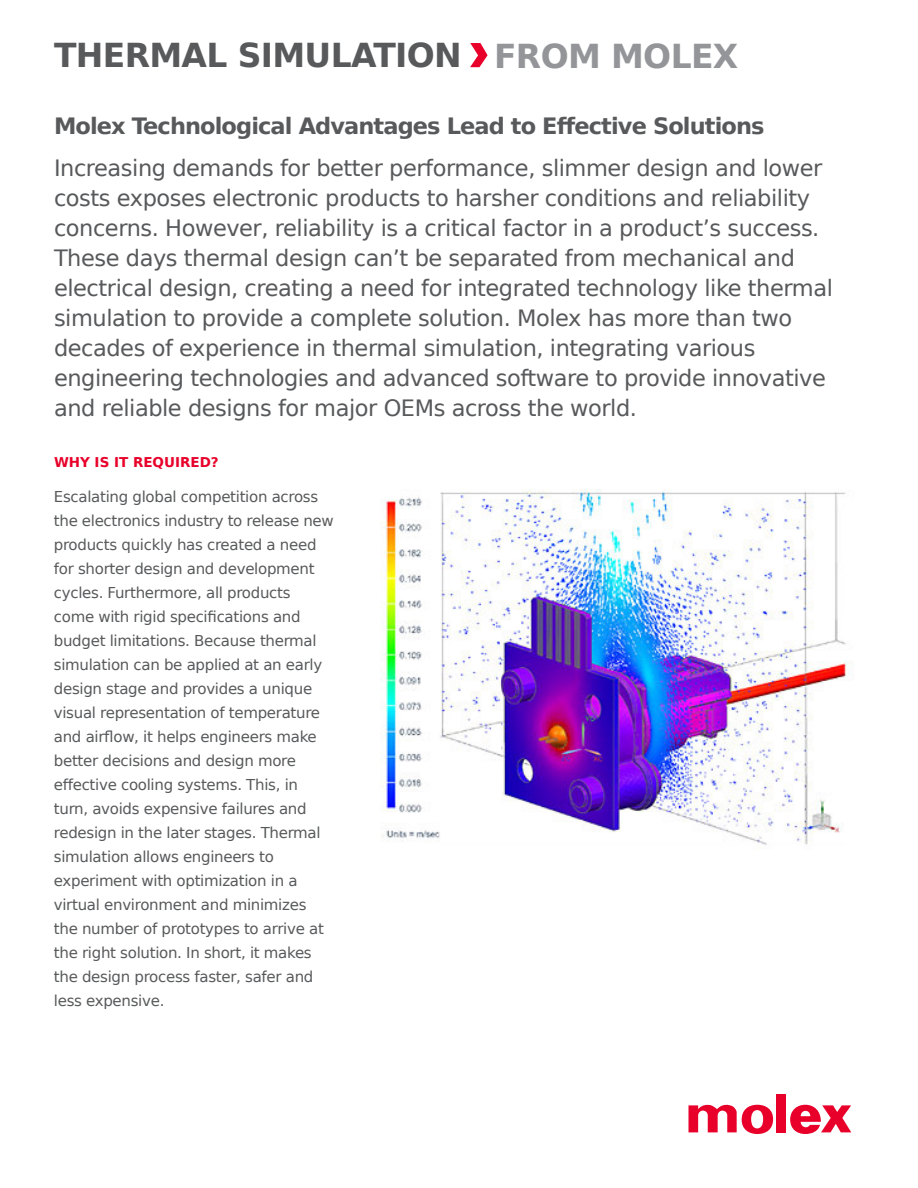
<style>
.page{position:relative;width:918px;height:1188px;background:#fff}
.page>*{position:absolute;margin:0;border:0;box-sizing:border-box;transform-origin:0 0}
.t1{font:700 33px "Bitstream Vera Sans";letter-spacing:-.02em;color:#58595b}
.t2{font:700 33px "Bitstream Vera Sans";letter-spacing:-.02em;color:#939598}
.t3{font:22.5px/30px "Bitstream Vera Sans";letter-spacing:-.02em;color:#58595b}
.t4{font:700 22.5px "Bitstream Vera Sans";letter-spacing:-.04em;color:#58595b}
.t5{font:15px/24px "Bitstream Vera Sans";letter-spacing:-.02em;color:#58595b}
.t6{font:700 13.5px "Bitstream Vera Sans";color:#e8002a}
</style>
<div class="page">
<div style="left:776px;top:1094px;width:10px;height:38px;background:#e8002a"></div>
<svg style="left:689px;top:1104px;width:84px;height:30px"></svg>
<svg style="left:790px;top:1105px;width:61px;height:29px"></svg>
<svg style="left:470px;top:43px;width:18px;height:24px"></svg>
<img style="left:380px;top:489px;width:474px;height:356px">
<h1 class="t1" style="left:54px;top:36px;width:409px">THERMAL SIMULATION</h1>
<h1 class="t2" style="left:494px;top:37px;width:246px">FROM MOLEX</h1>
<h2 class="t4" style="left:54px;top:113px;width:712px">Molex Technological Advantages Lead to Effective Solutions</h2>
<p class="t3" style="left:54px;top:154px;width:780px">Increasing demands for better performance, slimmer design and lower costs exposes electronic products to harsher conditions and reliability concerns. However, reliability is a critical factor in a product’s success.<br>These days thermal design can’t be separated from mechanical and electrical design, creating a need for integrated technology like thermal simulation to provide a complete solution. Molex has more than two decades of experience in thermal simulation, integrating various engineering technologies and advanced software to provide innovative and reliable designs for major OEMs across the world.</p>
<p class="t6" style="left:54px;top:454px;width:166px">WHY IS IT REQUIRED?</p>
<p class="t5" style="left:54px;top:485px;width:281px">Escalating global competition across the electronics industry to release new products quickly has created a need for shorter design and development cycles. Furthermore, all products come with rigid specifications and budget limitations. Because thermal simulation can be applied at an early design stage and provides a unique visual representation of temperature and airflow, it helps engineers make better decisions and design more effective cooling systems. This, in turn, avoids expensive failures and redesign in the later stages. Thermal simulation allows engineers to experiment with optimization in a virtual environment and minimizes the number of prototypes to arrive at the right solution. In short, it makes the design process faster, safer and less expensive.</p>
</div>
